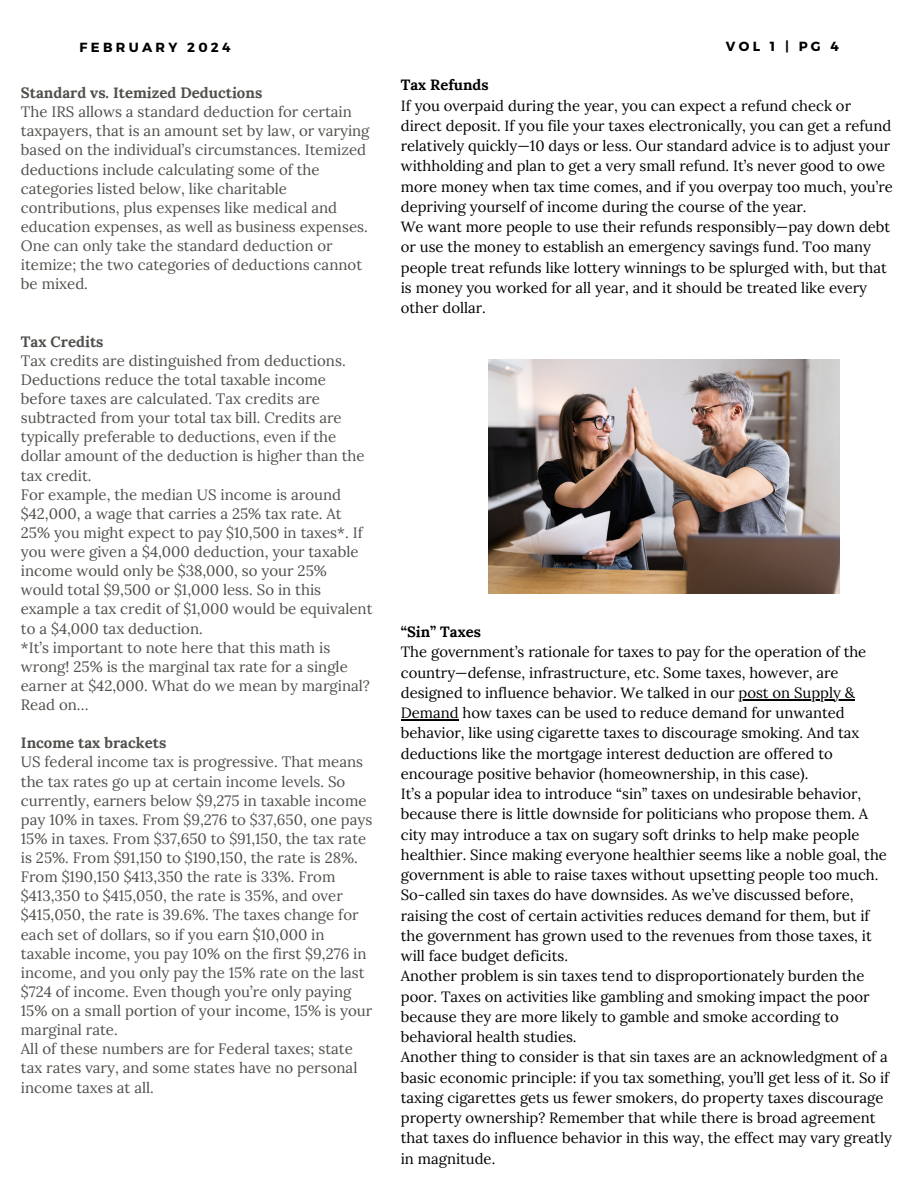
<style>
.page{position:relative;width:918px;height:1188px;background:#fff}
.page>*{position:absolute;margin:0;border:0;box-sizing:border-box;transform-origin:0 0}
.t1{font:15px/19.2px "Lora";color:#4f4f4b}
.t2{font:700 15px "Lora";color:#4f4f4b}
.t3{font:14.85px/20.2px "Lora";color:#000}
.t4{font:700 14.85px "Lora";color:#000}
.t5{font:700 13.2px "Montserrat";letter-spacing:.25em;color:#000}
</style>
<div class="page">
<img style="left:488px;top:360px;width:351px;height:234px">
<hr style="left:738px;top:699px;width:117px;height:1px;background:#000">
<hr style="left:401px;top:719px;width:58px;height:1px;background:#000">
<p class="t5" style="left:80px;top:39px;width:153px">FEBRUARY 2024</p>
<p class="t5" style="left:726px;top:38px;width:114px">VOL1|PG4</p>
<p class="t4" style="left:401px;top:75px;width:89px">Tax Refunds</p>
<p class="t3" style="left:401px;top:95px;width:494px">If you overpaid during the year, you can expect a refund check or direct deposit. If you file your taxes electronically, you can get a refund relatively quickly—10 days or less. Our standard advice is to adjust your withholding and plan to get a very small refund. It’s never good to owe more money when tax time comes, and if you overpay too much, you’re depriving yourself of income during the course of the year.</p>
<p class="t3" style="left:401px;top:217px;width:491px">We want more people to use their refunds responsibly—pay down debt or use the money to establish an emergency savings fund. Too many people treat refunds like lottery winnings to be splurged with, but that is money you worked for all year, and it should be treated like every other dollar.</p>
<h1 class="t2" style="left:21px;top:83px;width:243px">Standard vs. Itemized Deductions</h1>
<p class="t1" style="left:21px;top:102px;width:350px">The IRS allows a standard deduction for certain taxpayers, that is an amount set by law, or varying based on the individual’s circumstances. Itemized deductions include calculating some of the categories listed below, like charitable contributions, plus expenses like medical and education expenses, as well as business expenses.<br>One can only take the standard deduction or itemize; the two categories of deductions cannot be mixed.</p>
<p class="t2" style="left:21px;top:332px;width:84px">Tax Credits</p>
<p class="t1" style="left:21px;top:351px;width:345px">Tax credits are distinguished from deductions.<br>Deductions reduce the total taxable income before taxes are calculated. Tax credits are subtracted from your total tax bill. Credits are typically preferable to deductions, even if the dollar amount of the deduction is higher than the tax credit.</p>
<p class="t1" style="left:21px;top:485px;width:353px">For example, the median US income is around $42,000, a wage that carries a 25% tax rate. At 25% you might expect to pay $10,500 in taxes*. If you were given a $4,000 deduction, your taxable income would only be $38,000, so your 25% would total $9,500 or $1,000 less. So in this example a tax credit of $1,000 would be equivalent to a $4,000 tax deduction.</p>
<p class="t1" style="left:21px;top:638px;width:351px">*It’s important to note here that this math is wrong! 25% is the marginal tax rate for a single earner at $42,000. What do we mean by marginal?<br>Read on…</p>
<p class="t2" style="left:21px;top:733px;width:147px">Income tax brackets</p>
<p class="t1" style="left:21px;top:752px;width:353px">US federal income tax is progressive. That means the tax rates go up at certain income levels. So currently, earners below $9,275 in taxable income pay 10% in taxes. From $9,276 to $37,650, one pays 15% in taxes. From $37,650 to $91,150, the tax rate is 25%. From $91,150 to $190,150, the rate is 28%.<br>From $190,150 $413,350 the rate is 33%. From $413,350 to $415,050, the rate is 35%, and over $415,050, the rate is 39.6%. The taxes change for each set of dollars, so if you earn $10,000 in taxable income, you pay 10% on the first $9,276 in income, and you only pay the 15% rate on the last $724 of income. Even though you’re only paying 15% on a small portion of your income, 15% is your marginal rate.</p>
<p class="t1" style="left:21px;top:1039px;width:338px">All of these numbers are for Federal taxes; state tax rates vary, and some states have no personal income taxes at all.</p>
<p class="t4" style="left:401px;top:622px;width:82px">“Sin” Taxes</p>
<p class="t3" style="left:401px;top:642px;width:467px">The government’s rationale for taxes to pay for the operation of the country—defense, infrastructure, etc. Some taxes, however, are designed to influence behavior. We talked in our post on Supply &amp;</p>
<p class="t3" style="left:401px;top:703px;width:469px">Demand how taxes can be used to reduce demand for unwanted behavior, like using cigarette taxes to discourage smoking. And tax deductions like the mortgage interest deduction are offered to encourage positive behavior (homeownership, in this case).<br>It’s a popular idea to introduce “sin” taxes on undesirable behavior, because there is little downside for politicians who propose them. A city may introduce a tax on sugary soft drinks to help make people</p>
<p class="t3" style="left:401px;top:844px;width:488px">healthier. Since making everyone healthier seems like a noble goal, the government is able to raise taxes without upsetting people too much.<br>So-called sin taxes do have downsides. As we’ve discussed before, raising the cost of certain activities reduces demand for them, but if the government has grown used to the revenues from those taxes, it</p>
<p class="t3" style="left:401px;top:946px;width:470px">will face budget deficits.<br>Another problem is sin taxes tend to disproportionately burden the poor. Taxes on activities like gambling and smoking impact the poor because they are more likely to gamble and smoke according to</p>
<p class="t3" style="left:401px;top:1027px;width:493px">behavioral health studies.<br>Another thing to consider is that sin taxes are an acknowledgment of a basic economic principle: if you tax something, you’ll get less of it. So if taxing cigarettes gets us fewer smokers, do property taxes discourage property ownership? Remember that while there is broad agreement that taxes do influence behavior in this way, the effect may vary greatly in magnitude.</p>
</div>
